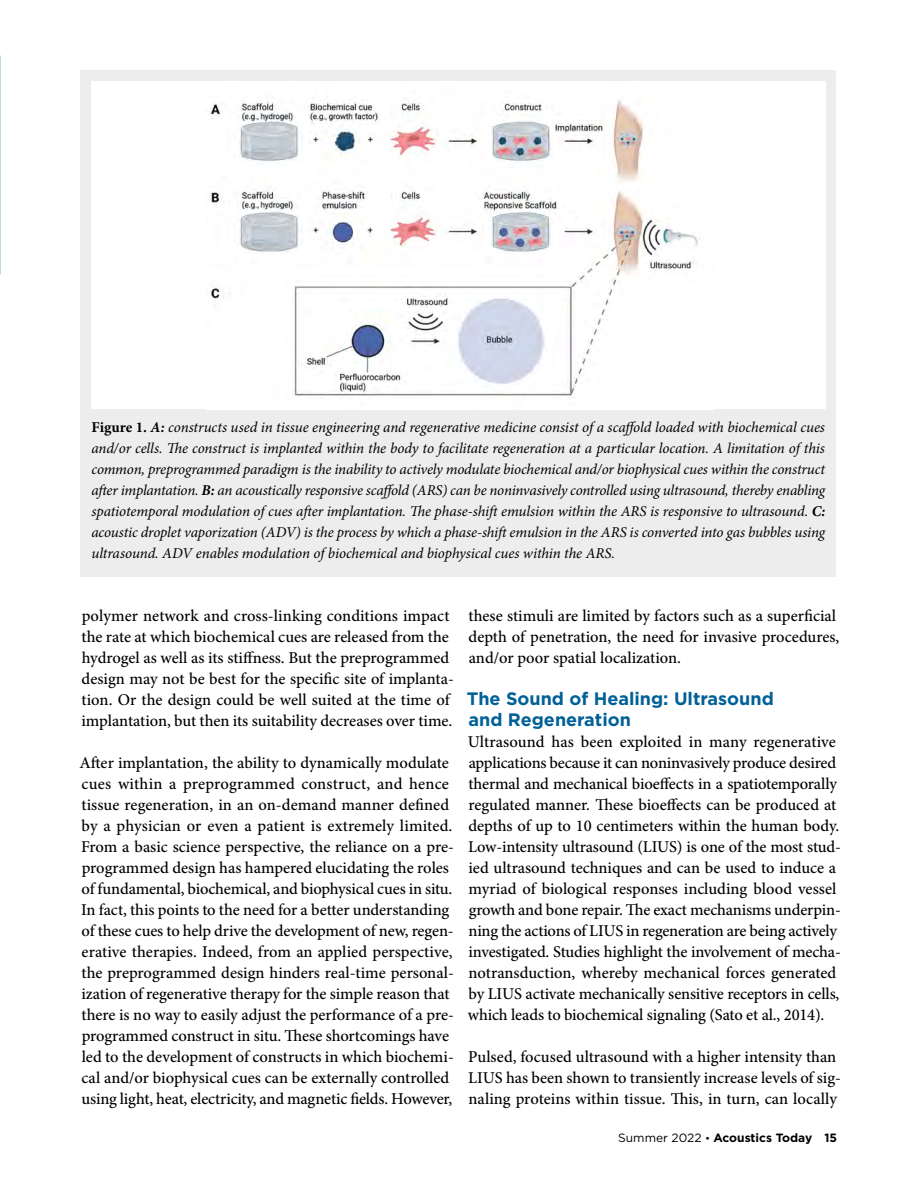
<style>
.page{position:relative;width:918px;height:1188px;background:#fff}
.page>*{position:absolute;margin:0;border:0;box-sizing:border-box;transform-origin:0 0}
.t1{font:700 18px/21px "Gotham";color:#006097}
.t2{font:500 16.5px/21px "Minion Pro";letter-spacing:-.005em;color:#000}
.t3{font:italic 15px/21px "Minion Pro";letter-spacing:-.01em;color:#000;text-align:justify}
.t4{font:700 12px "Gotham";color:#000}
.s1{font-weight:700;font-style:normal}
.s2{font-weight:700}
.s3{font-weight:400}
.s4{font-weight:400;font-size:10.5px}
</style>
<div class="page">
<hr style="left:0;top:0;width:1px;height:56px;background:#0a3255">
<div style="left:80px;top:70px;width:756px;height:507px;background:#eeedee"></div>
<div style="left:91px;top:82px;width:735px;height:327px;background:#fff"></div>
<img style="left:206px;top:100px;width:494px;height:298px">
<p class="t3" style="left:91px;top:417px;width:736px"><span class="s1">Figure 1.</span> <span class="s2">A:</span> constructs used in tissue engineering and regenerative medicine consist of a scaffold loaded with biochemical cues and/or cells. The construct is implanted within the body to facilitate regeneration at a particular location. A limitation of this common, preprogrammed paradigm is the inability to actively modulate biochemical and/or biophysical cues within the construct after implantation. <span class="s2">B:</span> an acoustically responsive scaffold (ARS) can be noninvasively controlled using ultrasound, thereby enabling spatiotemporal modulation of cues after implantation. The phase-shift emulsion within the ARS is responsive to ultrasound. <span class="s2">C: </span>acoustic droplet vaporization (ADV) is the process by which a phase-shift emulsion in the ARS is converted into gas bubbles using ultrasound. ADV enables modulation of biochemical and biophysical cues within the ARS.</p>
<p class="t2" style="left:81px;top:605px;width:374px">polymer network and cross-linking conditions impact the rate at which biochemical cues are released from the hydrogel as well as its stiffness. But the preprogrammed design may not be best for the specific site of implanta&shy;tion. Or the design could be well suited at the time of implantation, but then its suitability decreases over time.</p>
<p class="t2" style="left:80px;top:752px;width:376px">After implantation, the ability to dynamically modulate cues within a preprogrammed construct, and hence tissue regeneration, in an on-demand manner defined by a physician or even a patient is extremely limited.<br>From a basic science perspective, the reliance on a pre&shy;programmed design has hampered elucidating the roles of fundamental, biochemical, and biophysical cues in situ.<br>In fact, this points to the need for a better understanding of these cues to help drive the development of new, regen&shy;erative therapies. Indeed, from an applied perspective, the preprogrammed design hinders real-time personal&shy;ization of regenerative therapy for the simple reason that there is no way to easily adjust the performance of a pre&shy;programmed construct in situ. These shortcomings have led to the development of constructs in which biochemi&shy;cal and/or biophysical cues can be externally controlled using light, heat, electricity, and magnetic fields. However,</p>
<p class="t2" style="left:468px;top:605px;width:373px">these stimuli are limited by factors such as a superficial depth of penetration, the need for invasive procedures, and/or poor spatial localization.</p>
<p class="t1" style="left:467px;top:688px;width:309px">The Sound of Healing: Ultrasound and Regeneration</p>
<p class="t2" style="left:468px;top:731px;width:375px">Ultrasound has been exploited in many regenerative applications because it can noninvasively produce desired thermal and mechanical bioeffects in a spatiotemporally regulated manner. These bioeffects can be produced at depths of up to 10 centimeters within the human body.<br>Low-intensity ultrasound (LIUS) is one of the most stud&shy;ied ultrasound techniques and can be used to induce a myriad of biological responses including blood vessel growth and bone repair. The exact mechanisms underpin&shy;ning the actions of LIUS in regeneration are being actively investigated. Studies highlight the involvement of mecha&shy;notransduction, whereby mechanical forces generated by LIUS activate mechanically sensitive receptors in cells, which leads to biochemical signaling (Sato et al., 2014).</p>
<p class="t2" style="left:468px;top:1046px;width:374px">Pulsed, focused ultrasound with a higher intensity than<br>LIUS has been shown to transiently increase levels of sig&shy;naling proteins within tissue. This, in turn, can locally</p>
<p class="t4" style="left:618px;top:1130px;width:220px"><span class="s3">Summer 2022</span> <span class="s4">•</span> Acoustics Today 15</p>
</div>
